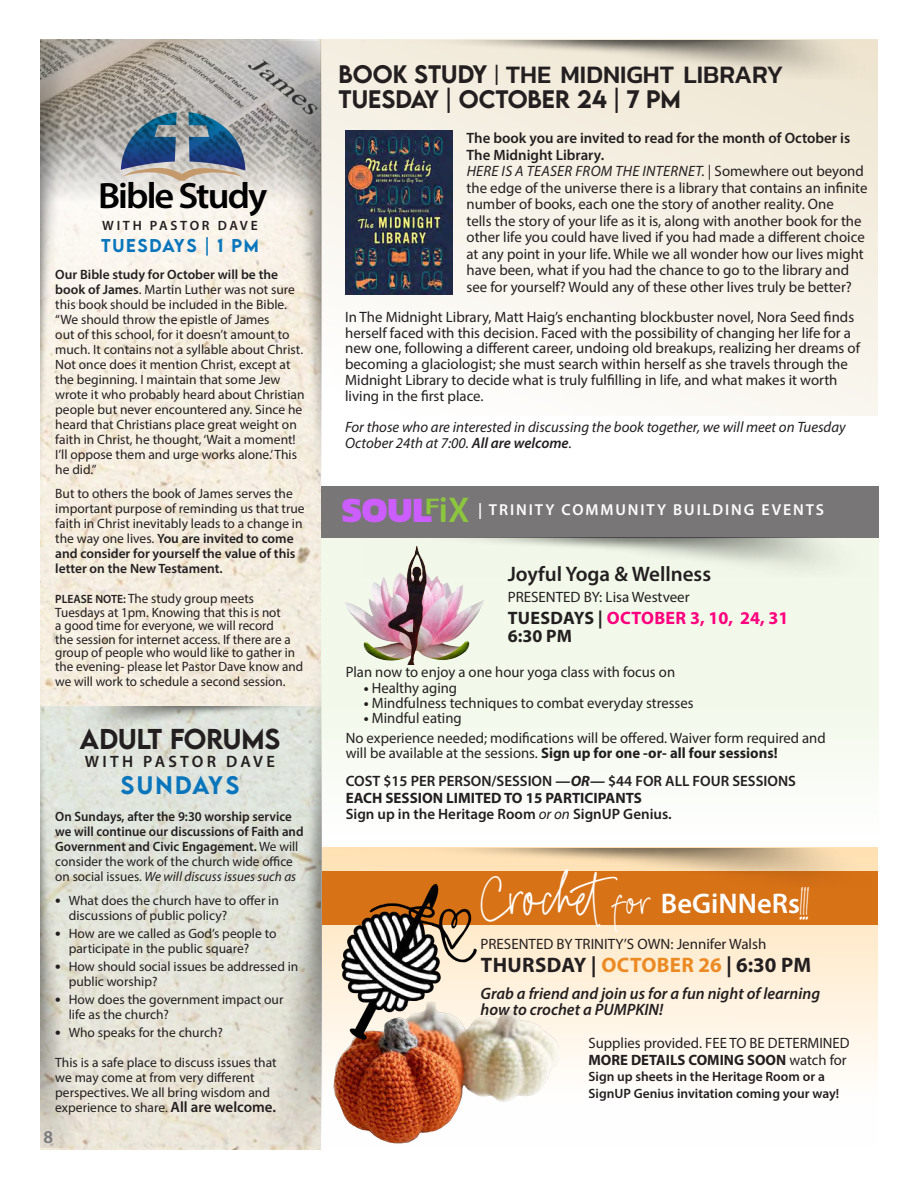
<style>
.page{position:relative;width:918px;height:1188px;background:#fff}
.page>*{position:absolute;margin:0;border:0;box-sizing:border-box;transform-origin:0 0}
.t1{font:600 36.75px "Myriad Pro";letter-spacing:-.05em;color:#000;scale:1.04 1}
.t2{font:800 36px "Kanit";color:#cc5dff}
.t3{font:600 28.5px "Myriad Pro";color:#fff}
.t4{font:500 25.5px "Kanit";color:#231f20}
.t5{font:500 25.5px "LEMONMILK";color:#231f20}
.t6{font:500 22.5px "LEMONMILK";color:#231f20}
.t7{font:500 22.5px "LEMONMILK";letter-spacing:.1em;color:#0975bc}
.t8{font:700 21px "Myriad Pro";letter-spacing:.02em;color:#231f20}
.t9{font:600 21px "Myriad Pro";color:#231f20}
.t10{font:700 18px "Myriad Pro";letter-spacing:.02em;color:#ff007e}
.t11{font:700 18px "Myriad Pro";color:#231f20}
.t12{font:600 18px "Myriad Pro";color:#76787b}
.t13{font:italic 600 16.5px "Myriad Pro";color:#231f20}
.t14{font:600 16.5px "Myriad Pro";letter-spacing:.2em;color:#231f20}
.t15{font:500 16.5px "LEMONMILK";letter-spacing:.1em;color:#0975bc}
.t16{font:600 15.9px "Myriad Pro";letter-spacing:.12em;color:#fff}
.t17{font:15px/16.5px "Myriad Pro";color:#231f20}
.t18{font:600 15px/16.5px "Myriad Pro";color:#231f20}
.t19{font:700 15px "Myriad Pro";color:#231f20}
.t20{font:italic 15px/15.8px "Myriad Pro";color:#231f20}
.t21{font:13.5px/15px "Myriad Pro";color:#231f20}
.t22{font:600 13.5px/15px "Myriad Pro";color:#231f20;scale:.96 1}
.t23{font:600 13.5px "Myriad Pro";color:#231f20}
.t24{font:600 13.5px "Myriad Pro";letter-spacing:.2em;color:#231f20}
.s1{font-weight:600}
.s2{font-weight:600;font-size:12px}
.s3{font-weight:400}
.s4{font-weight:400;font-style:italic}
.s5{font-weight:700;font-size:16.5px}
.s6{font-weight:600;font-size:15px}
.s7{font-family:"LEMONMILK";font-size:22.5px}
.s8{font-family:"LEMONMILK";font-size:18px}
.s9{font-style:italic}
.s10{font-family:"Myriad Pro";font-weight:600;color:#8cc63e}
.s11{color:#231f20}
.s12{font-weight:700}
.s13{font-weight:700;font-style:italic}
.s14{font-family:"Alistonde";font-weight:400;font-size:45px}
.s15{font-family:"Alistonde";font-weight:400;font-size:33px}
.s16{color:#eb8a23}
</style>
<div class="page">
<svg style="left:322px;top:847px;width:555px;height:229px"></svg>
<div style="left:322px;top:871px;width:556px;height:53px;background:#d87217"></div>
<div style="left:321px;top:538px;width:557px;height:309px;background:linear-gradient(to bottom,#eff7e4,#fbfdf9)"></div>
<img style="left:40px;top:40px;width:216px;height:1109px">
<svg style="left:88px;top:706px;width:168px;height:442px;background:#e2e3d8"></svg>
<div style="left:320px;top:39px;width:558px;height:377px;background:linear-gradient(to bottom,#f2ebdb,#fbfaf6)"></div>
<img style="left:40px;top:41px;width:48px;height:1107px">
<img style="left:256px;top:41px;width:66px;height:1109px">
<img style="left:361px;top:40px;width:517px;height:52px">
<img style="left:361px;top:538px;width:517px;height:51px">
<img style="left:361px;top:848px;width:517px;height:30px">
<img style="left:71px;top:707px;width:242px;height:33px">
<img style="left:41px;top:39px;width:280px;height:183px">
<svg style="left:121px;top:112px;width:124px;height:69px;background:#718699"></svg>
<img style="left:346px;top:130px;width:107px;height:164px">
<img style="left:342px;top:542px;width:144px;height:122px">
<div style="left:321px;top:486px;width:557px;height:52px;background:#797677"></div>
<img style="left:330px;top:989px;width:228px;height:155px">
<img style="left:338px;top:883px;width:144px;height:159px">
<p class="t1" style="left:98px;top:173px;width:164px">Bible Study</p>
<p class="t24" style="left:102px;top:217px;width:157px">WITH PASTOR DAVE</p>
<p class="t15" style="left:101px;top:235px;width:144px">TUESDAYS | 1 PM</p>
<p class="t21" style="left:55px;top:267px;width:251px"><span class="s1">Our Bible study for October will be the book of James</span>. Martin Luther was not sure this book should be included in the Bible. “We should throw the epistle of James<br>out of this school, for it doesn’t amount to much. It contains not a syllable about Christ.<br>Not once does it mention Christ, except at the beginning. I maintain that some Jew wrote it who probably heard about Christian people but never encountered any. Since he heard that Christians place great weight on faith in Christ, he thought, ‘Wait a moment!<br>I’ll oppose them and urge works alone.’ This he did.”</p>
<p class="t21" style="left:55px;top:486px;width:251px">But to others the book of James serves the important purpose of reminding us that true faith in Christ inevitably leads to a change in the way one lives. <span class="s1">You are invited to come and consider for yourself the value of this letter on the New Testament.</span></p>
<p class="t21" style="left:55px;top:592px;width:249px;line-height:13.5px"><span class="s2">PLEASE NOTE:</span> The study group meets Tuesdays at 1pm. Knowing that this is not<br>a good time for everyone, we will record<br>the session for internet access. If there are a group of people who would like to gather in the evening- please let Pastor Dave know and</p>
<p class="t21" style="left:55px;top:674px;width:232px">we will work to schedule a second session.</p>
<p class="t5" style="left:80px;top:722px;width:202px">ADULT FORUMS</p>
<p class="t14" style="left:85px;top:751px;width:192px">WITH PASTOR DAVE</p>
<p class="t7" style="left:121px;top:770px;width:120px">SUNDAYS</p>
<p class="t22" style="left:55px;top:809px;width:260px">On Sundays, after the 9:30 worship service we will continue our discussions of Faith and Government and Civic Engagement. <span class="s3">We will consider the work of the church wide office on social issues.</span> <span class="s4">We will discuss issues such as</span></p>
<p class="t21" style="left:55px;top:893px;width:225px"><span class="s5">•</span> What does the church have to offer in</p>
<p class="t21" style="left:69px;top:908px;width:160px">discussions of public policy?</p>
<p class="t21" style="left:55px;top:926px;width:223px"><span class="s5">•</span> How are we called as God’s people to</p>
<p class="t21" style="left:69px;top:941px;width:182px">participate in the public square?</p>
<p class="t21" style="left:55px;top:959px;width:245px"><span class="s5">•</span> How should social issues be addressed in</p>
<p class="t21" style="left:69px;top:974px;width:90px">public worship?</p>
<p class="t21" style="left:55px;top:992px;width:230px"><span class="s5">•</span> How does the government impact our</p>
<p class="t21" style="left:69px;top:1007px;width:102px">life as the church?</p>
<p class="t21" style="left:55px;top:1025px;width:169px"><span class="s5">•</span> Who speaks for the church?</p>
<p class="t21" style="left:55px;top:1055px;width:223px">This is a safe place to discuss issues that we may come at from very different perspectives. We all bring wisdom and experience to share. <span class="s6">All are welcome.</span></p>
<p class="t12" style="left:44px;top:1125px;width:11px">8</p>
<p class="t6" style="left:339px;top:59px;width:19px">BOO</p>
<p class="t4" style="left:393px;top:55px;width:392px"><span class="s7">K STUDY</span> <span class="s8">|</span> THE MIDNIGHT LIBRARY</p>
<p class="t6" style="left:339px;top:84px;width:325px">TUESDAY | OCTOBER 24 | 7 PM</p>
<p class="t18" style="left:467px;top:130px;width:385px">The book you are invited to read for the month of October is<br>The Midnight Library.</p>
<p class="t17" style="left:467px;top:163px;width:402px"><span class="s9">HERE IS A TEASER FROM THE INTERNET.</span> | Somewhere out beyond the edge of the universe there is a library that contains an infinite number of books, each one the story of another reality. One<br>tells the story of your life as it is, along with another book for the other life you could have lived if you had made a different choice at any point in your life. While we all wonder how our lives might have been, what if you had the chance to go to the library and see for yourself? Would any of these other lives truly be better?</p>
<p class="t17" style="left:345px;top:309px;width:516px;line-height:15.8px">In The Midnight Library, Matt Haig’s enchanting blockbuster novel, Nora Seed finds herself faced with this decision. Faced with the possibility of changing her life for a new one, following a different career, undoing old breakups, realizing her dreams of becoming a glaciologist; she must search within herself as she travels through the Midnight Library to decide what is truly fulfilling in life, and what makes it worth living in the first place.</p>
<p class="t20" style="left:345px;top:419px;width:502px">For those who are interested in discussing the book together, we will meet on Tuesday<br>October 24th at 7:00. <span class="s1">All are welcome</span>.</p>
<p class="t2" style="left:342px;top:482px;width:129px">SOUL<sup>F</sup><span class="s10">iX</span></p>
<p class="t16" style="left:478px;top:499px;width:347px">| TRINITY COMMUNITY BUILDING EVENTS</p>
<p class="t9" style="left:508px;top:560px;width:205px">Joyful Yoga &amp; Wellness</p>
<p class="t17" style="left:508px;top:588px;width:184px">PRESENTED BY: Lisa Westveer</p>
<p class="t10" style="left:508px;top:607px;width:282px"><span class="s11">TUESDAYS |</span> OCTOBER 3, 10, 24, 31</p>
<p class="t11" style="left:508px;top:625px;width:66px">6:30 PM</p>
<p class="t17" style="left:346px;top:663px;width:331px">Plan now to enjoy a one hour yoga class with focus on</p>
<p class="t17" style="left:364px;top:680px;width:95px"><span class="s12">•</span> Healthy aging</p>
<p class="t17" style="left:364px;top:695px;width:331px"><span class="s12">•</span> Mindfulness techniques to combat everyday stresses</p>
<p class="t17" style="left:364px;top:710px;width:100px"><span class="s12">•</span> Mindful eating</p>
<p class="t17" style="left:346px;top:729px;width:482px">No experience needed; modifications will be offered. Waiver form required and</p>
<p class="t19" style="left:346px;top:743px;width:433px"><span class="s3">will be available at the sessions.</span> Sign up for one -or- all four sessions!</p>
<p class="t18" style="left:346px;top:773px;width:452px">COST $15 PER PERSON/SESSION <span class="s13">—OR—</span> $44 FOR ALL FOUR SESSIONS</p>
<p class="t19" style="left:346px;top:788px;width:298px">EACH SESSION LIMITED TO 15 PARTICIPANTS</p>
<p class="t18" style="left:346px;top:806px;width:328px">Sign up in the Heritage Room <span class="s4">or on</span> SignUP Genius.</p>
<p class="t3" style="left:481px;top:886px;width:330px"><span class="s14">Crochet</span><span class="s15">for</span> BeGiNNeRs<span class="s15">!!!</span></p>
<p class="t17" style="left:481px;top:936px;width:287px">PRESENTED BY TRINITY’S OWN: Jennifer Walsh</p>
<p class="t8" style="left:481px;top:951px;width:332px">THURSDAY | <span class="s16">OCTOBER 26</span> | 6:30 PM</p>
<p class="t13" style="left:481px;top:983px;width:341px">Grab a friend and join us for a fun night of learning</p>
<p class="t13" style="left:481px;top:999px;width:184px">how to crochet a PUMPKIN!</p>
<p class="t17" style="left:589px;top:1035px;width:263px">Supplies provided. FEE TO BE DETERMINED</p>
<p class="t19" style="left:589px;top:1050px;width:260px">MORE DETAILS COMING SOON <span class="s3">watch for</span></p>
<p class="t23" style="left:589px;top:1068px;width:238px">Sign up sheets in the Heritage Room or a</p>
<p class="t23" style="left:589px;top:1085px;width:252px">SignUP Genius invitation coming your way!</p>
</div>
